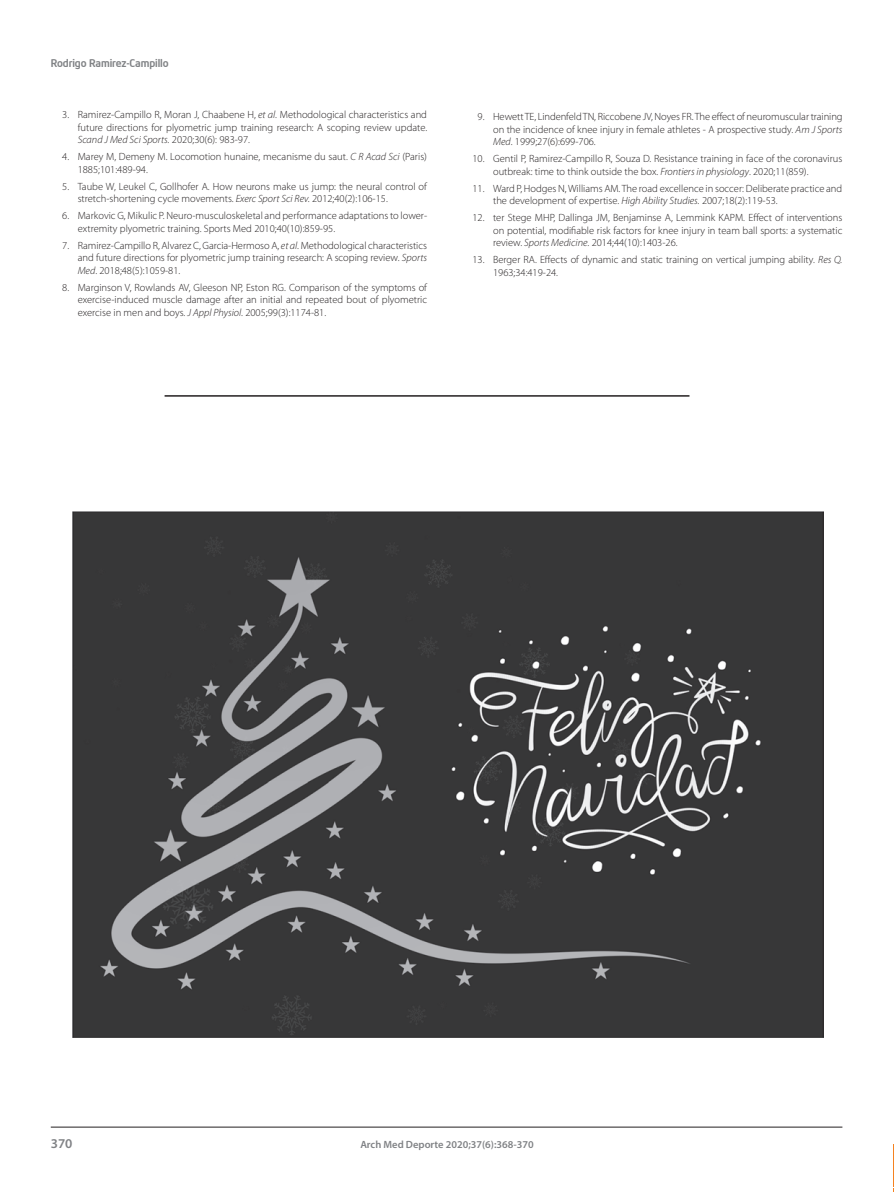
<style>
.page{position:relative;width:894px;height:1193px;background:#fff}
.page>*{position:absolute;margin:0;border:0;box-sizing:border-box;transform-origin:0 0}
.t1{font:600 13.5px "Myriad Pro";color:#808285}
.biblio{font:300 10.5px/12.6px "Myriad Pro";color:#231f20}
.t2{font:600 10.5px "Myriad Pro";color:#808285}
.t3{font:500 10.5px "Neo Sans Intel";letter-spacing:-.01em;color:#808285}
.s1{font-style:italic}
</style>
<div class="page">
<hr style="left:51px;top:1127px;width:791px;height:1px;background:#231f20">
<hr style="left:893px;top:1144px;width:1px;height:43px;background:#f58220">
<hr style="left:164px;top:395px;width:525px;height:2px;background:#231f20">
<img style="left:72px;top:512px;width:750px;height:525px">
<p class="t3" style="left:51px;top:57px;width:119px">Rodrigo Ramirez-Campillo</p>
<p class="biblio" style="left:78px;top:108px;width:351px;text-align:justify;text-indent:-15px">3. Ramirez-Campillo R, Moran J, Chaabene H, <span class="s1">et al</span>. Methodological characteristics and future directions for plyometric jump training research: A scoping review update.<br><span class="s1">Scand J Med Sci Sports.</span> 2020;30(6): 983-97.</p>
<p class="biblio" style="left:78px;top:150px;width:350px;text-indent:-15px">4. Marey M, Demeny M. Locomotion hunaine, mecanisme du saut. <span class="s1">C R Acad Sci</span> (Paris)<br>1885;101:489-94.</p>
<p class="biblio" style="left:78px;top:180px;width:350px;text-indent:-15px">5. Taube W, Leukel C, Gollhofer A. How neurons make us jump: the neural control of stretch-shortening cycle movements. <span class="s1">Exerc Sport Sci Rev.</span> 2012;40(2):106-15.</p>
<p class="biblio" style="left:78px;top:209px;width:351px;text-indent:-15px">6. Markovic G, Mikulic P. Neuro-musculoskeletal and performance adaptations to lower&shy;extremity plyometric training. Sports Med 2010;40(10):859-95.</p>
<p class="biblio" style="left:78px;top:239px;width:350px;text-align:justify;text-indent:-15px">7. Ramirez-Campillo R, Alvarez C, Garcia-Hermoso A, <span class="s1">et al</span>. Methodological characteristics and future directions for plyometric jump training research: A scoping review. <span class="s1">Sports Med</span>. 2018;48(5):1059-81.</p>
<p class="biblio" style="left:78px;top:281px;width:351px;text-align:justify;text-indent:-15px">8. Marginson V, Rowlands AV, Gleeson NP, Eston RG. Comparison of the symptoms of exercise-induced muscle damage after an initial and repeated bout of plyometric exercise in men and boys. <span class="s1">J Appl Physiol</span>. 2005;99(3):1174-81.</p>
<p class="biblio" style="left:493px;top:110px;width:351px;text-align:justify;text-indent:-15px">9. Hewett TE, Lindenfeld TN, Riccobene JV, Noyes FR. The effect of neuromuscular training on the incidence of knee injury in female athletes - A prospective study. <span class="s1">Am J Sports Med</span>. 1999;27(6):699-706.</p>
<p class="biblio" style="left:493px;top:152px;width:350px;text-indent:-21px">10. Gentil P, Ramirez-Campillo R, Souza D. Resistance training in face of the coronavirus outbreak: time to think outside the box. <span class="s1">Frontiers in physiology</span>. 2020;11(859).</p>
<p class="biblio" style="left:493px;top:182px;width:350px;text-indent:-21px">11. Ward P, Hodges N, Williams AM. The road excellence in soccer: Deliberate practice and the development of expertise. <span class="s1">High Ability Studies.</span> 2007;18(2):119-53.</p>
<p class="biblio" style="left:493px;top:211px;width:351px;text-align:justify;text-indent:-21px">12. ter Stege MHP, Dallinga JM, Benjaminse A, Lemmink KAPM. Effect of interventions on potential, modifiable risk factors for knee injury in team ball sports: a systematic review. <span class="s1">Sports Medicine</span>. 2014;44(10):1403-26.</p>
<p class="biblio" style="left:493px;top:253px;width:350px;text-indent:-21px">13. Berger RA. Effects of dynamic and static training on vertical jumping ability. <span class="s1">Res Q.<br></span>1963;34:419-24.</p>
<p class="t1" style="left:51px;top:1134px;width:23px">370</p>
<p class="t2" style="left:360px;top:1138px;width:175px">Arch Med Deporte 2020;37(6):368-370</p>
</div>
